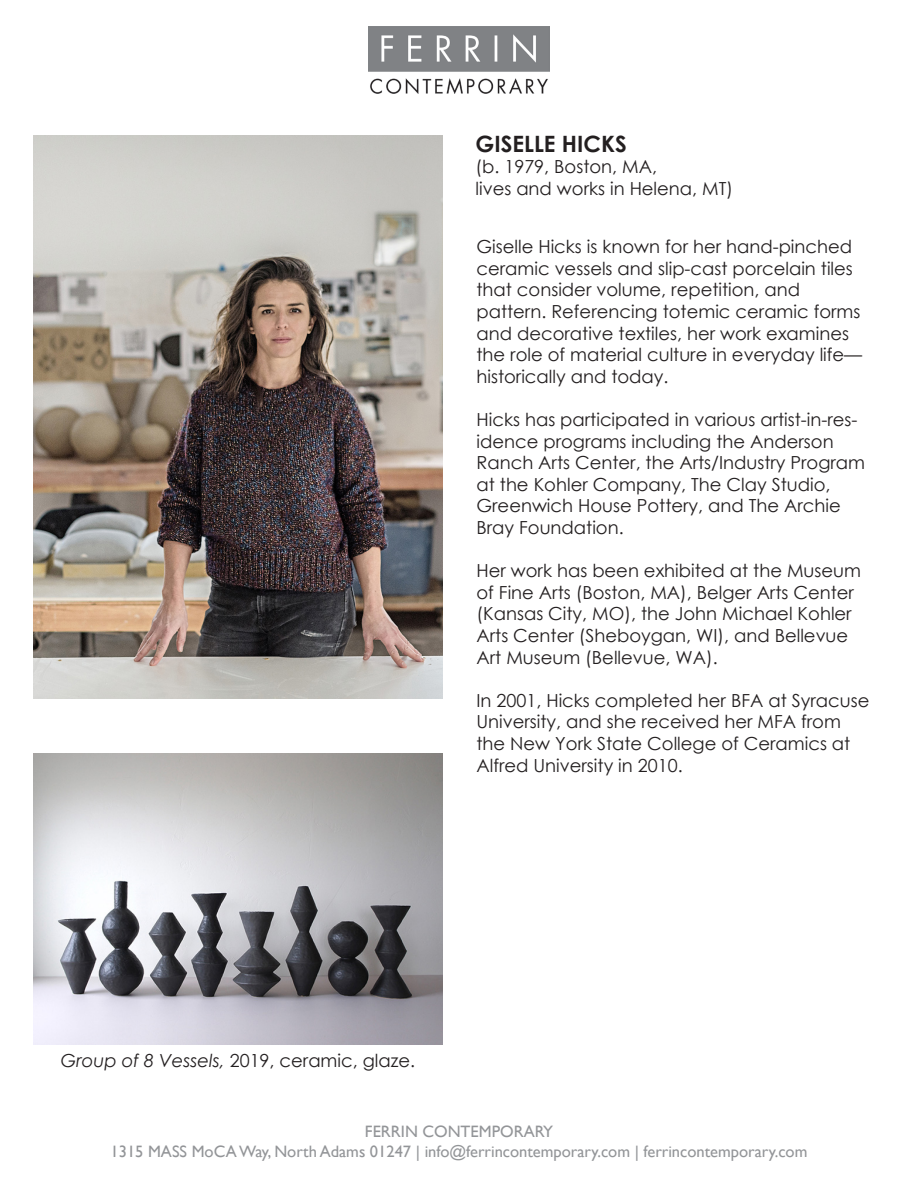
<style>
.page{position:relative;width:918px;height:1188px;background:#fff}
.page>*{position:absolute;margin:0;border:0;box-sizing:border-box;transform-origin:0 0}
.Century_Gothic_Style{font:700 22.5px "Century Gothic";color:#231f20}
.Century_Gothic_Style-2{font:18px/21.6px "Century Gothic";color:#231f20}
.FC_GREY_TYPE{font:16.5px/19.8px "Gill Sans";color:#939598;text-align:center}
.s1{font-style:italic}
</style>
<div class="page">
<img style="left:368px;top:27px;width:182px;height:66px">
<img style="left:34px;top:135px;width:408px;height:564px">
<img style="left:34px;top:754px;width:408px;height:290px">
<p class="Century_Gothic_Style" style="left:476px;top:127px;width:153px">GISELLE HICKS</p>
<p class="Century_Gothic_Style-2" style="left:476px;top:156px;width:259px">(b. 1979, Boston, MA,<br>lives and works in Helena, MT)</p>
<p class="Century_Gothic_Style-2" style="left:477px;top:236px;width:387px">Giselle Hicks is known for her hand-pinched ceramic vessels and slip-cast porcelain tiles that consider volume, repetition, and pattern. Referencing totemic ceramic forms and decorative textiles, her work examines the role of material culture in everyday life— historically and today.</p>
<p class="Century_Gothic_Style-2" style="left:477px;top:408px;width:390px">Hicks has participated in various artist-in-res&shy;idence programs including the Anderson Ranch Arts Center, the Arts/Industry Program at the Kohler Company, The Clay Studio, Greenwich House Pottery, and The Archie Bray Foundation.</p>
<p class="Century_Gothic_Style-2" style="left:477px;top:560px;width:386px">Her work has been exhibited at the Museum of Fine Arts (Boston, MA), Belger Arts Center (Kansas City, MO), the John Michael Kohler Arts Center (Sheboygan, WI), and Bellevue Art Museum (Bellevue, WA).</p>
<p class="Century_Gothic_Style-2" style="left:477px;top:689px;width:394px">In 2001, Hicks completed her BFA at Syracuse University, and she received her MFA from the New York State College of Ceramics at Alfred University in 2010.</p>
<p class="Century_Gothic_Style-2" style="left:61px;top:1049px;width:356px"><span class="s1">Group of 8 Vessels,</span> 2019, ceramic, glaze.</p>
<p class="FC_GREY_TYPE" style="left:111px;top:1122px;width:698px">FERRIN CONTEMPORARY<br>1315 MASS MoCA Way, North Adams 01247 | info@ferrincontemporary.com | ferrincontemporary.com</p>
</div>
